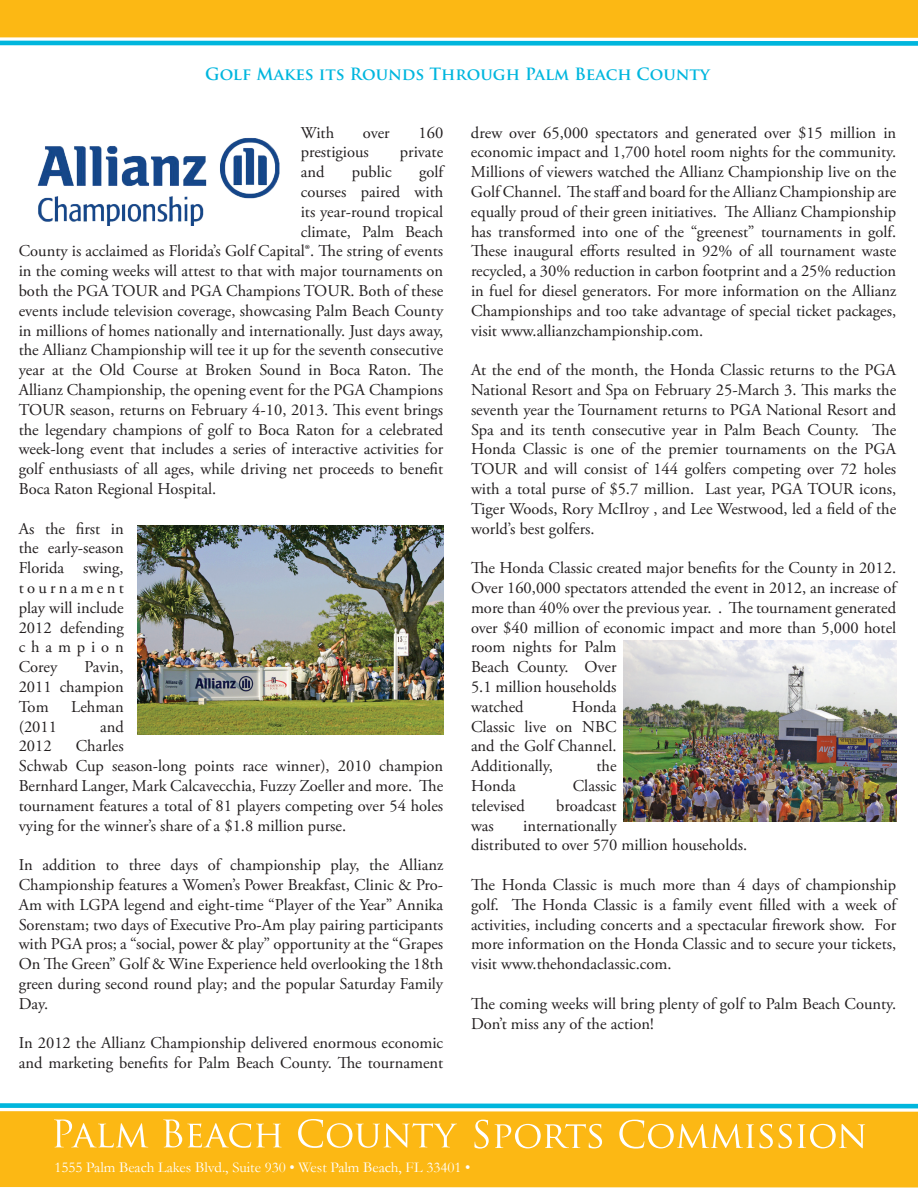
<style>
.page{position:relative;width:918px;height:1188px;background:#fff}
.page>*{position:absolute;margin:0;border:0;box-sizing:border-box;transform-origin:0 0}
.t1{font:16.5px/19.8px "Adobe Garamond Pro";color:#231f20;text-align:justify}
.t2{font:700 16.5px "Trajan Pro";color:#00b6de}
.t3{font:15px "Garamond";color:#fff}
</style>
<div class="page">
<svg style="left:0;top:1103px;width:918px;height:85px;background:#e9bc33"></svg>
<svg style="left:54px;top:1120px;width:94px;height:27px;background:#fcc746"></svg>
<svg style="left:163px;top:1120px;width:119px;height:28px;background:#fcc746"></svg>
<svg style="left:298px;top:1119px;width:159px;height:29px;background:#fcc43e"></svg>
<svg style="left:474px;top:1120px;width:15px;height:29px"></svg>
<svg style="left:495px;top:1124px;width:107px;height:24px"></svg>
<svg style="left:619px;top:1120px;width:154px;height:29px;background:#fcc643"></svg>
<svg style="left:779px;top:1124px;width:13px;height:24px"></svg>
<svg style="left:798px;top:1124px;width:67px;height:24px"></svg>
<svg style="left:0;top:0;width:918px;height:46px;background:#e2bd3b"></svg>
<img style="left:37px;top:138px;width:243px;height:87px">
<img style="left:137px;top:526px;width:307px;height:208px">
<img style="left:623px;top:641px;width:273px;height:181px">
<p class="t2" style="left:205px;top:64px;width:506px">Golf Makes its Rounds Through Palm Beach County</p>
<p class="t1" style="left:301px;top:123px;width:35px">With</p>
<p class="t1" style="left:363px;top:123px;width:28px">over</p>
<p class="t1" style="left:419px;top:123px;width:26px">160</p>
<p class="t1" style="left:301px;top:143px;width:70px">prestigious</p>
<p class="t1" style="left:400px;top:143px;width:45px">private</p>
<p class="t1" style="left:301px;top:163px;width:25px">and</p>
<p class="t1" style="left:352px;top:163px;width:41px">public</p>
<p class="t1" style="left:419px;top:163px;width:26px">golf</p>
<p class="t1" style="left:301px;top:182px;width:144px">courses paired with</p>
<p class="t1" style="left:301px;top:202px;width:144px">its year-round tropical</p>
<p class="t1" style="left:301px;top:222px;width:144px">climate, Palm Beach</p>
<p class="t1" style="left:19px;top:242px;width:426px">County is acclaimed as Florida’s Golf Capital®. The string of events</p>
<p class="t1" style="left:19px;top:262px;width:426px">in the coming weeks will attest to that with major tournaments on</p>
<p class="t1" style="left:19px;top:281px;width:426px">both the PGA TOUR and PGA Champions TOUR. Both of these</p>
<p class="t1" style="left:19px;top:301px;width:426px">events include television coverage, showcasing Palm Beach County</p>
<p class="t1" style="left:19px;top:321px;width:426px">in millions of homes nationally and internationally. Just days away,</p>
<p class="t1" style="left:19px;top:341px;width:426px">the Allianz Championship will tee it up for the seventh consecutive</p>
<p class="t1" style="left:19px;top:361px;width:426px">year at the Old Course at Broken Sound in Boca Raton. The</p>
<p class="t1" style="left:19px;top:380px;width:426px">Allianz Championship, the opening event for the PGA Champions</p>
<p class="t1" style="left:19px;top:400px;width:426px">TOUR season, returns on February 4-10, 2013. This event brings</p>
<p class="t1" style="left:19px;top:420px;width:426px">the legendary champions of golf to Boca Raton for a celebrated</p>
<p class="t1" style="left:19px;top:440px;width:426px">week-long event that includes a series of interactive activities for</p>
<p class="t1" style="left:19px;top:460px;width:426px">golf enthusiasts of all ages, while driving net proceeds to benefit</p>
<p class="t1" style="left:19px;top:479px;width:199px">Boca Raton Regional Hospital.</p>
<p class="t1" style="left:19px;top:519px;width:107px">As the first in the early-season Florida swing, tournament play will include 2012 defending champion Corey</p>
<p class="t1" style="left:19px;top:658px;width:107px;text-indent:66px">Pavin, 2011 champion Tom</p>
<p class="t1" style="left:71px;top:697px;width:54px">Lehman</p>
<p class="t1" style="left:19px;top:717px;width:40px">(2011</p>
<p class="t1" style="left:100px;top:717px;width:25px">and</p>
<p class="t1" style="left:19px;top:737px;width:34px">2012</p>
<p class="t1" style="left:19px;top:737px;width:426px;text-align:left;text-indent:57px">Charles<br>Schwab Cup season-long points race winner), 2010 champion Bernhard Langer, Mark Calcavecchia, Fuzzy Zoeller and more. The tournament features a total of 81 players competing over 54 holes vying for the winner’s share of a $1.8 million purse.</p>
<p class="t1" style="left:19px;top:856px;width:426px">In addition to three days of championship play, the Allianz Championship features a Women’s Power Breakfast, Clinic &amp; Pro-Am with LGPA legend and eight-time “Player of the Year” Annika Sorenstam; two days of Executive Pro-Am play pairing participants with PGA pros; a “social, power &amp; play” opportunity at the “Grapes On The Green” Golf &amp; Wine Experience held overlooking the 18th green during second round play; and the popular Saturday Family Day.</p>
<p class="t1" style="left:19px;top:1034px;width:426px">In 2012 the Allianz Championship delivered enormous economic and marketing benefits for Palm Beach County. The tournament</p>
<p class="t1" style="left:471px;top:123px;width:427px">drew over 65,000 spectators and generated over $15 million in economic impact and 1,700 hotel room nights for the community.<br>Millions of viewers watched the Allianz Championship live on the Golf Channel. The staff and board for the Allianz Championship are equally proud of their green initiatives. The Allianz Championship has transformed into one of the “greenest” tournaments in golf.<br>These inaugural efforts resulted in 92% of all tournament waste recycled, a 30% reduction in carbon footprint and a 25% reduction in fuel for diesel generators. For more information on the Allianz Championships and too take advantage of special ticket packages, visit www.allianzchampionship.com.</p>
<p class="t1" style="left:471px;top:361px;width:427px">At the end of the month, the Honda Classic returns to the PGA National Resort and Spa on February 25-March 3. This marks the seventh year the Tournament returns to PGA National Resort and Spa and its tenth consecutive year in Palm Beach County. The Honda Classic is one of the premier tournaments on the PGA TOUR and will consist of 144 golfers competing over 72 holes with a total purse of $5.7 million. Last year, PGA TOUR icons, Tiger Woods, Rory McIlroy , and Lee Westwood, led a field of the world’s best golfers.</p>
<p class="t1" style="left:471px;top:559px;width:427px;text-align:left">The Honda Classic created major benefits for the County in 2012.<br>Over 160,000 spectators attended the event in 2012, an increase of more than 40% over the previous year. . The tournament generated over $40 million of economic impact and more than 5,000 hotel room nights for Palm<br>Beach County. Over<br>5.1 million households<br>watched</p>
<p class="t1" style="left:471px;top:697px;width:147px;text-indent:101px">Honda Classic live on NBC and the Golf Channel.<br>Additionally,</p>
<p class="t1" style="left:596px;top:757px;width:22px">the</p>
<p class="t1" style="left:471px;top:776px;width:46px">Honda</p>
<p class="t1" style="left:573px;top:776px;width:45px">Classic</p>
<p class="t1" style="left:471px;top:796px;width:55px">televised</p>
<p class="t1" style="left:556px;top:796px;width:62px">broadcast</p>
<p class="t1" style="left:471px;top:816px;width:24px">was</p>
<p class="t1" style="left:471px;top:816px;width:278px;text-indent:52px">internationally<br>distributed to over 570 million households.</p>
<p class="t1" style="left:471px;top:875px;width:427px">The Honda Classic is much more than 4 days of championship golf. The Honda Classic is a family event filled with a week of activities, including concerts and a spectacular firework show. For more information on the Honda Classic and to secure your tickets, visit www.thehondaclassic.com.</p>
<p class="t1" style="left:471px;top:994px;width:427px">The coming weeks will bring plenty of golf to Palm Beach County.<br>Don’t miss any of the action!</p>
<p class="t3" style="left:54px;top:1157px;width:418px">1555 Palm Beach Lakes Blvd., Suite 930 • West Palm Beach, FL 33401 •</p>
</div>
